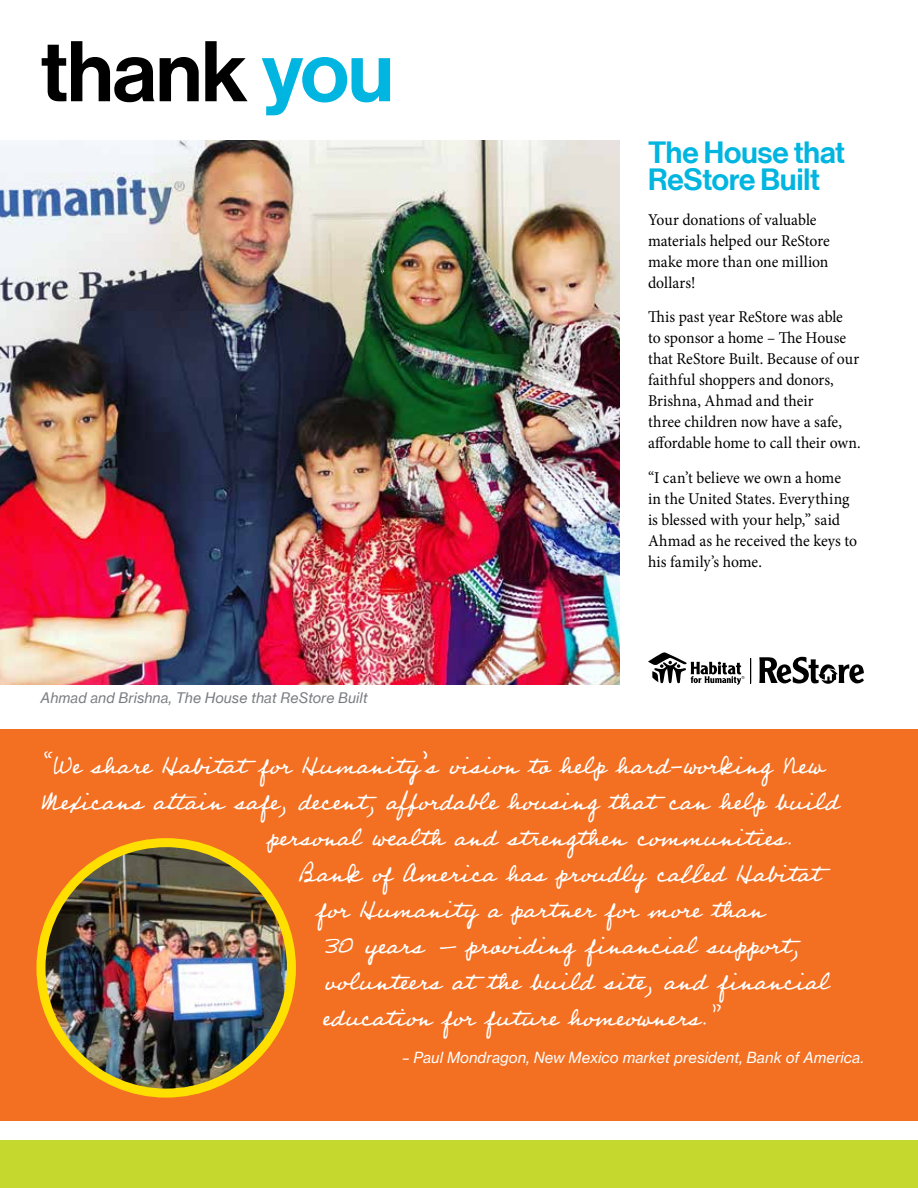
<style>
.page{position:relative;width:918px;height:1188px;background:#fff}
.page>*{position:absolute;margin:0;border:0;box-sizing:border-box;transform-origin:0 0}
.t1{font:500 84px "Neue Haas Grotesk Display";letter-spacing:-.01em;color:#000}
.t2{font:30px "Professor";color:#fff}
.t3{font:500 30px/27px "Neue Haas Grotesk Display";color:#00b5df}
.t4{font:16.5px/21px "Minion Pro";color:#000;scale:.95 1}
.t5{font:italic 15px "Neue Haas Grotesk Text";letter-spacing:.005em;color:#fff}
.t6{font:italic 14.25px "Neue Haas Grotesk Text";letter-spacing:.005em;color:#797d82}
.s1{color:#00b5df}
</style>
<div class="page">
<img style="left:0;top:140px;width:620px;height:545px">
<div style="left:0;top:1141px;width:918px;height:47px;background:#c4d82e"></div>
<svg style="left:759px;top:657px;width:105px;height:27px"></svg>
<svg style="left:648px;top:652px;width:96px;height:33px"></svg>
<svg style="left:751px;top:658px;width:1px;height:25px"></svg>
<div style="left:0;top:729px;width:918px;height:391px;background:#f36f21"></div>
<img style="left:41px;top:843px;width:250px;height:250px;border-radius:125px">
<div style="left:37px;top:838px;width:259px;height:260px;border:9px solid #ffdf00;border-radius:50%"></div>
<h1 class="t1" style="left:40px;top:23px;width:355px">thank <span class="s1">you</span></h1>
<p class="t6" style="left:40px;top:689px;width:329px">Ahmad and Brishna, The House that ReStore Built</p>
<h2 class="t3" style="left:648px;top:140px;width:199px">The House that<br>ReStore Built</h2>
<p class="t4" style="left:648px;top:209px;width:193px">Your donations of valuable materials helped our ReStore make more than one million dollars!</p>
<p class="t4" style="left:648px;top:307px;width:225px">This past year ReStore was able<br>to sponsor a home – The House that ReStore Built. Because of our faithful shoppers and donors,<br>Brishna, Ahmad and their<br>three children now have a safe, affordable home to call their own.</p>
<p class="t4" style="left:648px;top:467px;width:222px">“I can’t believe we own a home in the United States. Everything is blessed with your help,” said<br>Ahmad as he received the keys to his family’s home.</p>
<h2 class="t2" style="left:40px;top:745px;width:785px">“We share Habitat for Humanity’s vision to help hard-working New</h2>
<h2 class="t2" style="left:40px;top:781px;width:800px">Mexicans attain safe, decent, affordable housing that can help build</h2>
<h2 class="t2" style="left:267px;top:817px;width:529px">personal wealth and strengthen communities.</h2>
<h2 class="t2" style="left:298px;top:853px;width:524px">Bank of America has proudly called Habitat</h2>
<h2 class="t2" style="left:317px;top:889px;width:449px">for Humanity a partner for more than</h2>
<h2 class="t2" style="left:324px;top:925px;width:477px">30 years – providing financial support,</h2>
<h2 class="t2" style="left:324px;top:961px;width:506px">volunteers at the build site, and financial</h2>
<h2 class="t2" style="left:323px;top:997px;width:400px">education for future homeowners.”</h2>
<p class="t5" style="left:402px;top:1048px;width:463px">– Paul Mondragon, New Mexico market president, Bank of America.</p>
</div>
